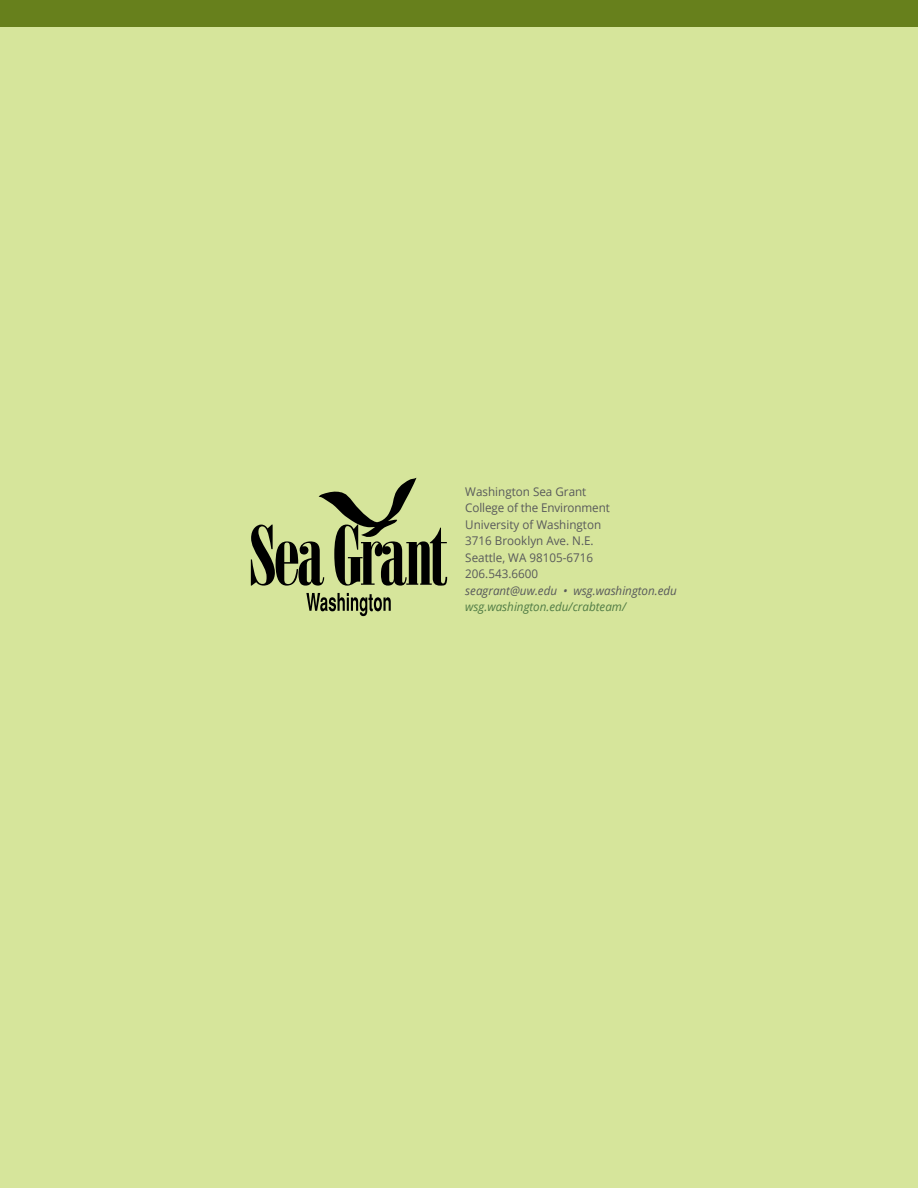
<style>
.page{position:relative;width:918px;height:1188px;background:#fff}
.page>*{position:absolute;margin:0;border:0;box-sizing:border-box;transform-origin:0 0}
.Body{font:12px "Open Sans";color:#58595b}
.Body-2{font:italic 12px "Open Sans";color:#58595b}
.Body-3{font:italic 12px "Open Sans";color:#517c45}
</style>
<div class="page">
<div style="left:0;top:0;width:918px;height:27px;background:#67801c"></div>
<div style="left:0;top:27px;width:918px;height:1161px;background:#d6e59b"></div>
<svg style="left:251px;top:478px;width:196px;height:108px"></svg>
<svg style="left:306px;top:593px;width:85px;height:23px"></svg>
<p class="Body" style="left:465px;top:483px;width:123px">Washington Sea Grant</p>
<p class="Body" style="left:465px;top:500px;width:146px">College of the Environment</p>
<p class="Body" style="left:465px;top:516px;width:137px">University of Washington</p>
<p class="Body" style="left:465px;top:533px;width:130px">3716 Brooklyn Ave. N.E.</p>
<p class="Body" style="left:465px;top:549px;width:129px">Seattle, WA 98105-6716</p>
<p class="Body" style="left:465px;top:566px;width:74px">206.543.6600</p>
<p class="Body-2" style="left:465px;top:582px;width:213px">seagrant@uw.edu • wsg.washington.edu</p>
<p class="Body-3" style="left:465px;top:599px;width:162px">wsg.washington.edu/crabteam/</p>
</div>
